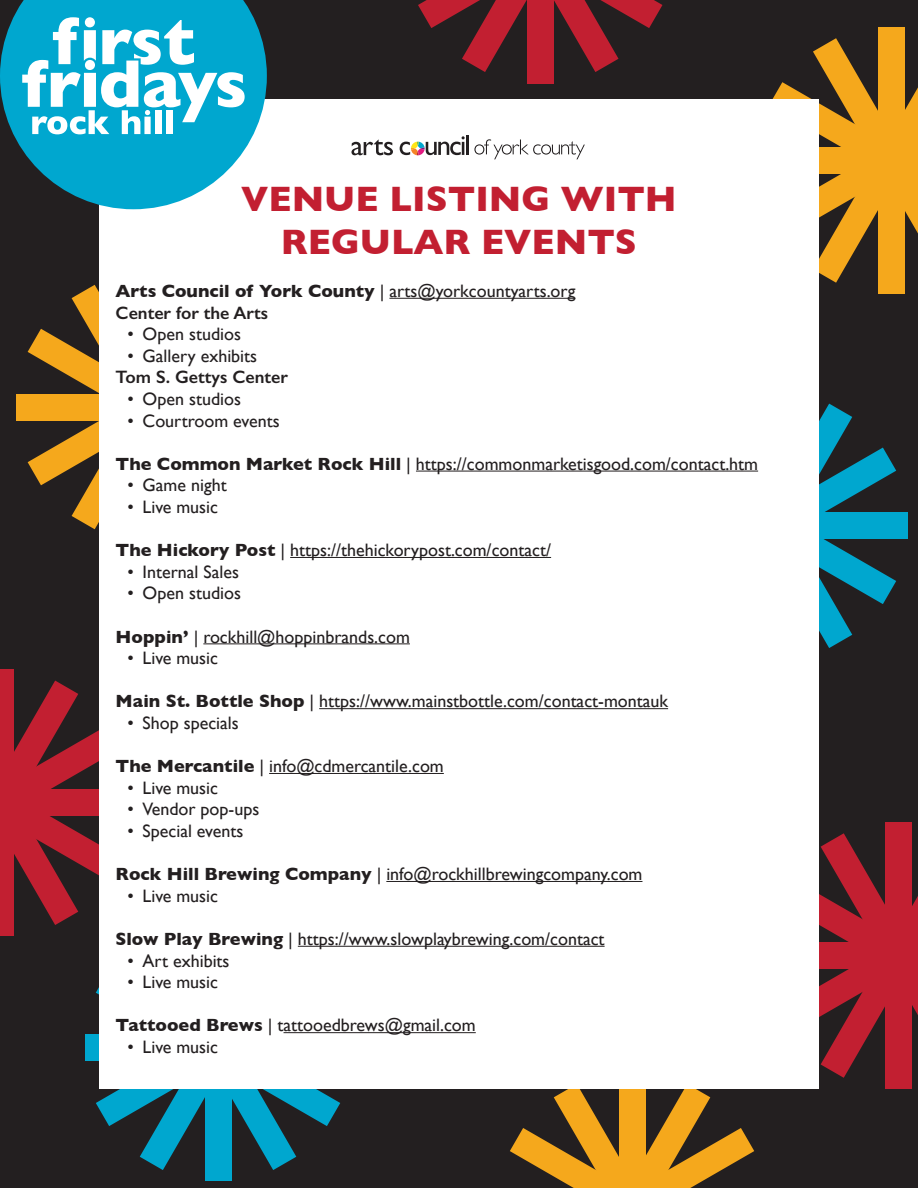
<style>
.page{position:relative;width:918px;height:1188px;background:#231f20}
.page>*{position:absolute;margin:0;border:0;box-sizing:border-box;transform-origin:0 0}
.t1{font:700 36px "Gill Sans";color:#c21f31}
.t2{font:18px "Gill Sans";color:#231f20}
.t3{font:600 18px "Gill Sans";color:#231f20}
.s1{font-weight:700}
</style>
<div class="page">
<div style="left:0;top:669px;width:13px;height:267px;background:#c21f31"></div>
<div style="left:16px;top:394px;width:267px;height:26px;background:#f5a81c"></div>
<svg style="left:28px;top:285px;width:71px;height:244px"></svg>
<div style="left:527px;top:0;width:27px;height:83px;background:#c21f31"></div>
<svg style="left:554px;top:0;width:108px;height:72px"></svg>
<svg style="left:418px;top:0;width:109px;height:72px"></svg>
<div style="left:878px;top:27px;width:27px;height:267px;background:#f5a81c"></div>
<svg style="left:772px;top:38px;width:146px;height:245px"></svg>
<div style="left:641px;top:512px;width:266px;height:27px;background:#00a7cf"></div>
<svg style="left:819px;top:404px;width:77px;height:244px"></svg>
<svg style="left:510px;top:1089px;width:244px;height:99px"></svg>
<div style="left:205px;top:914px;width:26px;height:267px;background:#00a7cf"></div>
<svg style="left:13px;top:681px;width:327px;height:489px"></svg>
<div style="left:886px;top:822px;width:26px;height:267px;background:#c21f31"></div>
<svg style="left:819px;top:833px;width:99px;height:245px"></svg>
<div style="left:99px;top:99px;width:720px;height:990px;background:#fff"></div>
<hr style="left:389px;top:298px;width:186px;height:1px;background:#231f20">
<hr style="left:416px;top:471px;width:342px;height:1px;background:#231f20">
<hr style="left:290px;top:557px;width:261px;height:1px;background:#231f20">
<hr style="left:203px;top:643px;width:207px;height:1px;background:#231f20">
<hr style="left:319px;top:708px;width:349px;height:1px;background:#231f20">
<hr style="left:269px;top:773px;width:175px;height:1px;background:#231f20">
<hr style="left:386px;top:881px;width:256px;height:1px;background:#231f20">
<hr style="left:298px;top:946px;width:307px;height:1px;background:#231f20">
<hr style="left:284px;top:1032px;width:192px;height:1px;background:#231f20">
<svg style="left:0;top:0;width:267px;height:209px;fill:#00a7cf"></svg>
<svg style="left:22px;top:17px;width:223px;height:117px;background:#5fc7e0"></svg>
<div style="left:155px;top:110px;width:6px;height:24px;background:#fff"></div>
<div style="left:166px;top:110px;width:6px;height:24px;background:#fff"></div>
<svg style="left:351px;top:139px;width:42px;height:16px"></svg>
<hr style="left:466px;top:135px;width:2px;height:20px;background:#231f20">
<svg style="left:400px;top:136px;width:65px;height:19px"></svg>
<svg style="left:474px;top:139px;width:111px;height:20px"></svg>
<p class="t1" style="left:241px;top:170px;width:437px">VENUE LISTING WITH</p>
<p class="t1" style="left:281px;top:213px;width:358px">REGULAR EVENTS</p>
<p class="t2" style="left:116px;top:280px;width:461px"><span class="s1">Arts Council of York County</span> | arts@yorkcountyarts.org</p>
<p class="t3" style="left:116px;top:302px;width:154px">Center for the Arts</p>
<p class="t2" style="left:128px;top:323px;width:115px">• Open studios</p>
<p class="t2" style="left:128px;top:345px;width:131px">• Gallery exhibits</p>
<p class="t3" style="left:116px;top:366px;width:174px">Tom S. Gettys Center</p>
<p class="t2" style="left:128px;top:388px;width:115px">• Open studios</p>
<p class="t2" style="left:128px;top:410px;width:153px">• Courtroom events</p>
<p class="t2" style="left:116px;top:453px;width:644px"><span class="s1">The Common Market Rock Hill</span> | https://commonmarketisgood.com/contact.htm</p>
<p class="t2" style="left:128px;top:475px;width:101px">• Game night</p>
<p class="t2" style="left:128px;top:496px;width:92px">• Live music</p>
<p class="t2" style="left:116px;top:539px;width:437px"><span class="s1">The Hickory Post</span> | https://thehickorypost.com/contact/</p>
<p class="t2" style="left:128px;top:561px;width:113px">• Internal Sales</p>
<p class="t2" style="left:128px;top:583px;width:115px">• Open studios</p>
<p class="t2" style="left:116px;top:626px;width:296px"><span class="s1">Hoppin’</span> | rockhill@hoppinbrands.com</p>
<p class="t2" style="left:128px;top:647px;width:92px">• Live music</p>
<p class="t2" style="left:116px;top:691px;width:554px"><span class="s1">Main St. Bottle Shop</span> | https://www.mainstbottle.com/contact-montauk</p>
<p class="t2" style="left:128px;top:712px;width:113px">• Shop specials</p>
<p class="t2" style="left:116px;top:755px;width:330px"><span class="s1">The Mercantile</span> | info@cdmercantile.com</p>
<p class="t2" style="left:128px;top:777px;width:92px">• Live music</p>
<p class="t2" style="left:128px;top:799px;width:133px">• Vendor pop-ups</p>
<p class="t2" style="left:128px;top:820px;width:117px">• Special events</p>
<p class="t2" style="left:116px;top:863px;width:528px"><span class="s1">Rock Hill Brewing Company</span> | info@rockhillbrewingcompany.com</p>
<p class="t2" style="left:128px;top:885px;width:92px">• Live music</p>
<p class="t2" style="left:116px;top:928px;width:490px"><span class="s1">Slow Play Brewing</span> | https://www.slowplaybrewing.com/contact</p>
<p class="t2" style="left:128px;top:950px;width:103px">• Art exhibits</p>
<p class="t2" style="left:128px;top:971px;width:92px">• Live music</p>
<p class="t2" style="left:116px;top:1015px;width:362px"><span class="s1">Tattooed Brews</span> | tattooedbrews@gmail.com</p>
<p class="t2" style="left:128px;top:1036px;width:92px">• Live music</p>
</div>
